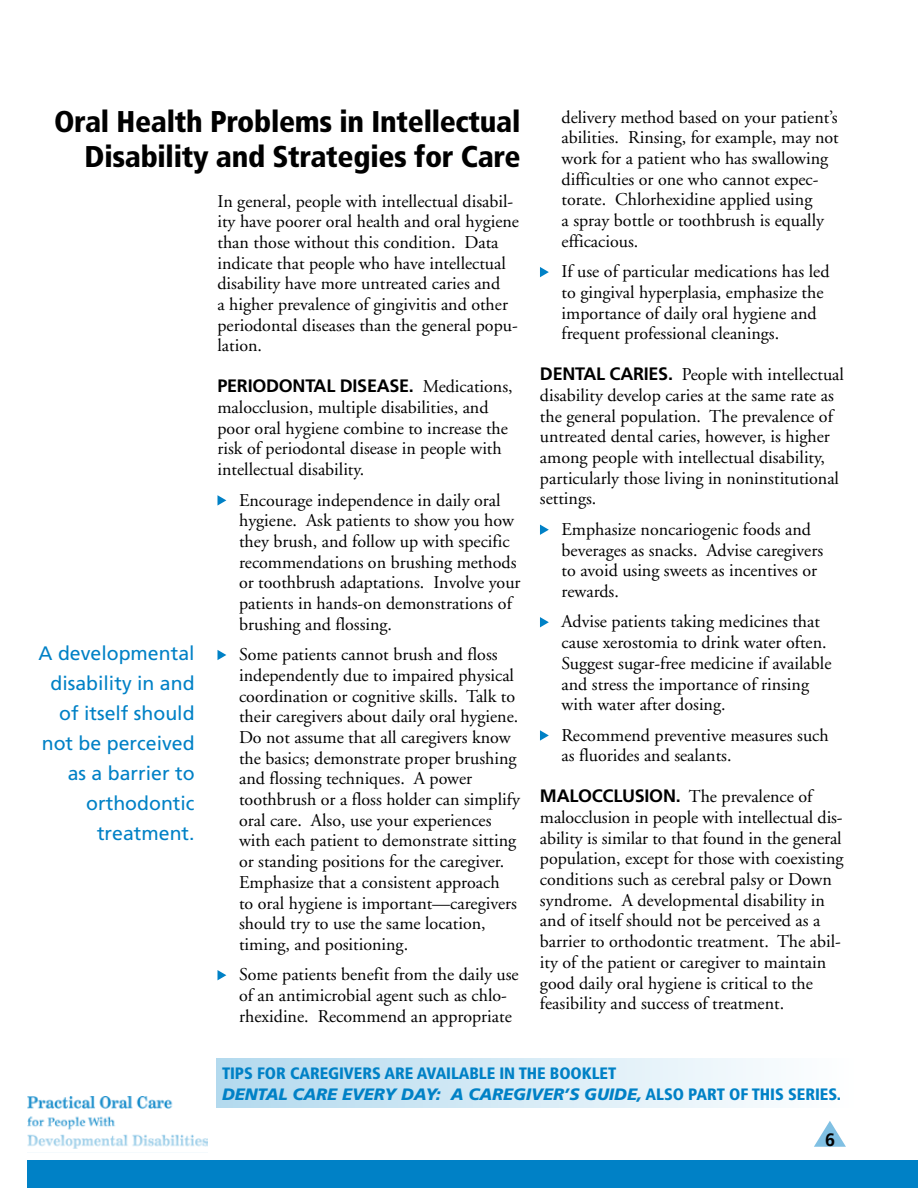
<style>
.page{position:relative;width:918px;height:1188px;background:#fff}
.page>*{position:absolute;margin:0;border:0;box-sizing:border-box;transform-origin:0 0}
.t1{font:900 condensed 30px/34.5px "Frutiger";letter-spacing:-.01em;color:#000;text-align:right}
.t2{font:19.5px/30px "Frutiger LT Std";color:#0081c6;text-align:right}
.LI_Title{font:18px/20.7px "Adobe Garamond";color:#000}
.t3{font:700 18px "Frutiger";color:#000}
.t4{font:900 condensed 16.5px/21px "Frutiger";letter-spacing:-.005em;color:#0081c6}
.s1{font-family:"Frutiger";font-weight:700}
.s2{font-family:"Frutiger LT Std";font-style:italic;font-stretch:normal}
</style>
<div class="page">
<svg style="left:814px;top:1121px;width:32px;height:26px"></svg>
<div style="left:27px;top:1161px;width:891px;height:27px;background:#0081c6"></div>
<img style="left:27px;top:1096px;width:181px;height:53px">
<div style="left:216px;top:1059px;width:642px;height:49px;background:linear-gradient(to right,#b3d9ee,#fff)"></div>
<svg style="left:218px;top:495px;width:8px;height:11px"></svg>
<svg style="left:218px;top:650px;width:8px;height:10px"></svg>
<svg style="left:218px;top:970px;width:8px;height:10px"></svg>
<svg style="left:540px;top:267px;width:9px;height:10px"></svg>
<svg style="left:540px;top:525px;width:9px;height:10px"></svg>
<svg style="left:540px;top:617px;width:9px;height:10px"></svg>
<svg style="left:540px;top:730px;width:9px;height:11px"></svg>
<h2 class="t1" style="left:54px;top:104px;width:468px">ORAL HEALTH PROBLEMS IN INTELLECTUAL<br>DISABILITY AND STRATEGIES FOR CARE</h2>
<p class="LI_Title" style="left:218px;top:191px;width:303px">In general, people with intellectual disabil&shy;ity have poorer oral health and oral hygiene than those without this condition. Data indicate that people who have intellectual disability have more untreated caries and<br>a higher prevalence of gingivitis and other periodontal diseases than the general popu&shy;lation.</p>
<p class="LI_Title" style="left:218px;top:377px;width:297px"><span class="s1">PERIODONTAL DISEASE.</span> Medications, malocclusion, multiple disabilities, and poor oral hygiene combine to increase the risk of periodontal disease in people with intellectual disability.</p>
<p class="LI_Title" style="left:239px;top:490px;width:283px">Encourage independence in daily oral hygiene. Ask patients to show you how they brush, and follow up with specific recommendations on brushing methods or toothbrush adaptations. Involve your patients in hands-on demonstrations of brushing and flossing.</p>
<p class="LI_Title" style="left:239px;top:645px;width:282px">Some patients cannot brush and floss independently due to impaired physical coordination or cognitive skills. Talk to their caregivers about daily oral hygiene.<br>Do not assume that all caregivers know the basics; demonstrate proper brushing and flossing techniques. A power toothbrush or a floss holder can simplify oral care. Also, use your experiences with each patient to demonstrate sitting or standing positions for the caregiver.<br>Emphasize that a consistent approach<br>to oral hygiene is important—caregivers should try to use the same location, timing, and positioning.</p>
<p class="LI_Title" style="left:239px;top:965px;width:281px">Some patients benefit from the daily use of an antimicrobial agent such as chlo&shy;rhexidine. Recommend an ap pro priate</p>
<p class="t2" style="left:39px;top:638px;width:158px">a developmental disability in and of itself should not be perceived as a barrier to orthodontic treatment.</p>
<p class="LI_Title" style="left:562px;top:107px;width:279px">delivery method based on your patient’s abilities. Rinsing, for example, may not work for a patient who has swallowing difficulties or one who cannot expec&shy;torate. Chlorhexidine applied using<br>a spray bottle or toothbrush is equally efficacious.</p>
<p class="LI_Title" style="left:562px;top:262px;width:269px">If use of particular medications has led to gingival hyperplasia, emphasize the importance of daily oral hygiene and frequent professional cleanings.</p>
<p class="LI_Title" style="left:540px;top:365px;width:306px"><span class="s1">DENTAL CARIES.</span> People with intellectual disability develop caries at the same rate as the general population. The prevalence of untreated dental caries, however, is higher among people with intellectual disability, particularly those living in noninstitutional settings.</p>
<p class="LI_Title" style="left:562px;top:519px;width:263px">Emphasize noncariogenic foods and beverages as snacks. Advise caregivers to avoid using sweets as incentives or rewards.</p>
<p class="LI_Title" style="left:562px;top:612px;width:271px">Advise patients taking medicines that cause xerostomia to drink water often.<br>Suggest sugar-free medicine if available and stress the importance of rinsing with water after dosing.</p>
<p class="LI_Title" style="left:562px;top:725px;width:269px">Recommend preventive measures such as fluorides and sealants.</p>
<p class="LI_Title" style="left:540px;top:787px;width:305px"><span class="s1">MALOCCLUSION.</span> The prevalence of malocclusion in people with intellectual dis&shy;ability is similar to that found in the general population, except for those with coexisting conditions such as cerebral palsy or Down syndrome. A developmental disability in and of itself should not be perceived as a barrier to orthodontic treatment. The abil&shy;ity of the patient or caregiver to maintain good daily oral hygiene is critical to the feasibility and success of treatment.</p>
<p class="t4" style="left:222px;top:1063px;width:620px">TIPS FOR CAREGIVERS ARE AVAILABLE IN THE BOOKLET<br><span class="s2">DENTAL CARE EVERY DAY: A CAREGIVER’S GUIDE,</span> ALSO PART OF THIS SERIES.</p>
<p class="t3" style="left:825px;top:1130px;width:12px">6</p>
</div>
